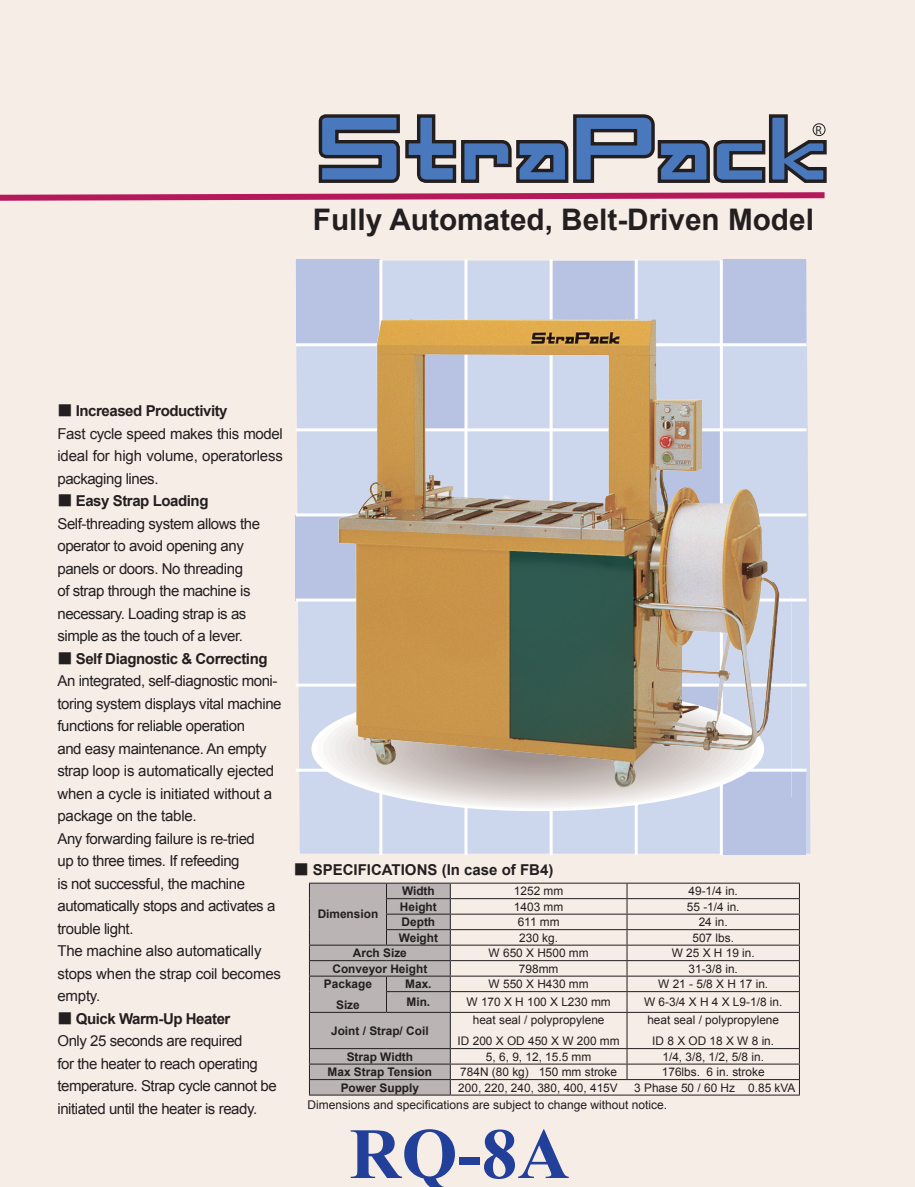
<style>
.page{position:relative;width:915px;height:1187px;background:#fff}
.page>*{position:absolute;margin:0;border:0;box-sizing:border-box;transform-origin:0 0}
.t1{font:700 72px "Times New Roman";color:#223f99}
.t2{font:700 29.7px "Arial";color:#231f20}
.t3{font:15px/22.5px "Arial";letter-spacing:-.03em;color:#231f20}
.t4{font:700 15px "Arial";color:#231f20}
.t5{font:12px "Arial";color:#231f20}
.t6{font:11.85px/20.7px "Arial";color:#231f20;text-align:center}
.t7{font:700 11.85px/20.7px "Arial";color:#231f20;text-align:center}
.t8{font:11.7px "Myriad Pro";color:#231f20}
.s1{font-family:"Koz Min Pro"}
.s2{font-weight:700}
.s3{font-family:"Koz Min Pro";font-weight:400}
</style>
<div class="page">
<div style="left:0;top:0;width:914px;height:1186px;background:#f6ede6"></div>
<svg style="left:0;top:114px;width:827px;height:87px"></svg>
<div style="left:812px;top:123px;width:13px;height:13px;border:1px solid #231f20;border-radius:50%"></div>
<svg style="left:296px;top:260px;width:514px;height:593px;background:#d0d8ec"></svg>
<div style="left:296px;top:259px;width:85px;height:85px;background:#b8c2e2"></div>
<div style="left:551px;top:261px;width:84px;height:85px;background:#b8c2e2"></div>
<div style="left:721px;top:770px;width:84px;height:84px;background:#b8c2e2"></div>
<div style="left:721px;top:259px;width:84px;height:85px;background:#b8c2e2"></div>
<div style="left:295px;top:515px;width:85px;height:85px;background:#b8c2e2"></div>
<hr style="left:296px;top:343px;width:510px;height:3px;background:#fff">
<hr style="left:296px;top:428px;width:510px;height:3px;background:#fff">
<hr style="left:296px;top:513px;width:510px;height:3px;background:#fff">
<hr style="left:296px;top:598px;width:510px;height:3px;background:#fff">
<hr style="left:296px;top:683px;width:510px;height:3px;background:#fff">
<hr style="left:296px;top:768px;width:510px;height:3px;background:#fff">
<hr style="left:379px;top:259px;width:3px;height:596px;background:#fff">
<hr style="left:464px;top:259px;width:3px;height:596px;background:#fff">
<hr style="left:549px;top:259px;width:3px;height:596px;background:#fff">
<hr style="left:634px;top:259px;width:3px;height:596px;background:#fff">
<hr style="left:719px;top:259px;width:3px;height:596px;background:#fff">
<img style="left:331px;top:307px;width:460px;height:489px">
<hr style="left:309px;top:882px;width:77px;height:1px;background:#231f20">
<hr style="left:386px;top:882px;width:64px;height:1px;background:#231f20">
<hr style="left:450px;top:882px;width:176px;height:1px;background:#231f20">
<hr style="left:626px;top:882px;width:173px;height:1px;background:#231f20">
<hr style="left:450px;top:898px;width:176px;height:1px;background:#231f20">
<hr style="left:626px;top:898px;width:173px;height:1px;background:#231f20">
<hr style="left:450px;top:913px;width:176px;height:1px;background:#231f20">
<hr style="left:626px;top:913px;width:173px;height:1px;background:#231f20">
<hr style="left:450px;top:929px;width:176px;height:1px;background:#231f20">
<hr style="left:626px;top:929px;width:173px;height:1px;background:#231f20">
<hr style="left:450px;top:944px;width:176px;height:1px;background:#231f20">
<hr style="left:626px;top:944px;width:173px;height:1px;background:#231f20">
<hr style="left:450px;top:960px;width:176px;height:1px;background:#231f20">
<hr style="left:626px;top:960px;width:173px;height:1px;background:#231f20">
<hr style="left:450px;top:975px;width:176px;height:1px;background:#231f20">
<hr style="left:626px;top:975px;width:173px;height:1px;background:#231f20">
<hr style="left:450px;top:991px;width:176px;height:1px;background:#231f20">
<hr style="left:626px;top:991px;width:173px;height:1px;background:#231f20">
<svg style="left:626px;top:883px;width:1px;height:128px"></svg>
<svg style="left:798px;top:883px;width:1px;height:128px"></svg>
<hr style="left:450px;top:1011px;width:176px;height:1px;background:#231f20">
<hr style="left:626px;top:1011px;width:173px;height:1px;background:#231f20">
<hr style="left:626px;top:1012px;width:1px;height:36px;background:#231f20">
<hr style="left:798px;top:1012px;width:1px;height:36px;background:#231f20">
<hr style="left:450px;top:1048px;width:176px;height:1px;background:#231f20">
<hr style="left:626px;top:1048px;width:173px;height:1px;background:#231f20">
<hr style="left:450px;top:1063px;width:176px;height:1px;background:#231f20">
<hr style="left:626px;top:1063px;width:173px;height:1px;background:#231f20">
<svg style="left:626px;top:1048px;width:1px;height:31px"></svg>
<hr style="left:450px;top:1079px;width:176px;height:1px;background:#231f20">
<svg style="left:309px;top:883px;width:141px;height:211px;background:#b1acab"></svg>
<hr style="left:626px;top:1079px;width:173px;height:1px;background:#231f20">
<svg style="left:798px;top:1048px;width:1px;height:46px"></svg>
<hr style="left:309px;top:1094px;width:77px;height:1px;background:#231f20">
<hr style="left:386px;top:1094px;width:64px;height:1px;background:#231f20">
<hr style="left:450px;top:1094px;width:176px;height:1px;background:#231f20">
<hr style="left:626px;top:1094px;width:173px;height:1px;background:#231f20">
<p class="t8" style="left:815px;top:123px;width:8px">R</p>
<h2 class="t2" style="left:313px;top:200px;width:502px">Fully Automated, Belt-Driven Model</h2>
<p class="t3" style="left:57px;top:400px;width:227px"><span class="s1">■</span> <span class="s2">Increased Productivity<br></span>Fast cycle speed makes this model ideal for high volume, operatorless packaging lines.</p>
<p class="t3" style="left:57px;top:490px;width:204px"><span class="s1">■</span> <span class="s2">Easy Strap Loading<br></span>Self-threading system allows the operator to avoid opening any panels or doors. No threading<br>of strap through the machine is necessary. Loading strap is as simple as the touch of a lever.</p>
<p class="t3" style="left:57px;top:647px;width:226px"><span class="s1">■</span> <span class="s2">Self Diagnostic &amp; Correcting<br></span>An integrated, self-diagnostic moni&shy;toring system displays vital machine functions for reliable operation<br>and easy maintenance. An empty strap loop is automatically ejected when a cycle is initiated without a package on the table.<br>Any forwarding failure is re-tried<br>up to three times. If refeeding<br>is not successful, the machine automatically stops and activates a trouble light.<br>The machine also automatically stops when the strap coil becomes empty.</p>
<p class="t3" style="left:57px;top:1007px;width:221px"><span class="s1">■</span> <span class="s2">Quick Warm-Up Heater<br></span>Only 25 seconds are required<br>for the heater to reach operating temperature. Strap cycle cannot be initiated until the heater is ready.</p>
<p class="t4" style="left:294px;top:859px;width:261px"><span class="s3">■</span> SPECIFICATIONS (In case of FB4)</p>
<p class="t7" style="left:402px;top:880px;width:34px">Width</p>
<p class="t6" style="left:514px;top:880px;width:51px">1252 mm</p>
<p class="t6" style="left:688px;top:880px;width:51px">49-1/4 in.</p>
<p class="t7" style="left:400px;top:896px;width:38px">Height</p>
<p class="t6" style="left:513px;top:896px;width:51px">1403 mm</p>
<p class="t6" style="left:686px;top:896px;width:54px">55 -1/4 in.</p>
<p class="t7" style="left:401px;top:911px;width:35px">Depth</p>
<p class="t6" style="left:517px;top:911px;width:43px">611 mm</p>
<p class="t6" style="left:698px;top:911px;width:30px">24 in.</p>
<p class="t7" style="left:398px;top:927px;width:41px">Weight</p>
<p class="t6" style="left:519px;top:927px;width:40px">230 kg.</p>
<p class="t6" style="left:692px;top:927px;width:43px">507 lbs.</p>
<p class="t7" style="left:353px;top:942px;width:55px">Arch Size</p>
<p class="t6" style="left:488px;top:942px;width:102px">W 650 X H500 mm</p>
<p class="t6" style="left:671px;top:942px;width:84px">W 25 X H 19 in.</p>
<p class="t7" style="left:332px;top:958px;width:96px">Conveyor Height</p>
<p class="t6" style="left:518px;top:958px;width:41px">798mm</p>
<p class="t6" style="left:688px;top:958px;width:51px">31-3/8 in.</p>
<p class="t7" style="left:324px;top:973px;width:50px">Package<br>Size</p>
<p class="t7" style="left:405px;top:973px;width:28px">Max.</p>
<p class="t6" style="left:488px;top:973px;width:102px">W 550 X H430 mm</p>
<p class="t6" style="left:658px;top:973px;width:111px">W 21 - 5/8 X H 17 in.</p>
<p class="t7" style="left:317px;top:904px;width:62px">Dimension</p>
<p class="t7" style="left:406px;top:991px;width:25px">Min.</p>
<p class="t6" style="left:466px;top:991px;width:146px">W 170 X H 100 X L230 mm</p>
<p class="t6" style="left:643px;top:991px;width:140px">W 6-3/4 X H 4 X L9-1/8 in.</p>
<p class="t7" style="left:331px;top:1020px;width:99px">Joint / Strap/ Coil</p>
<p class="t6" style="left:457px;top:1009px;width:163px">heat seal / polypropylene<br>ID 200 X OD 450 X W 200 mm</p>
<p class="t6" style="left:647px;top:1009px;width:133px">heat seal / polypropylene<br>ID 8 X OD 18 X W 8 in.</p>
<p class="t7" style="left:346px;top:1046px;width:68px">Strap Width</p>
<p class="t6" style="left:486px;top:1046px;width:107px">5, 6, 9, 12, 15.5 mm</p>
<p class="t6" style="left:662px;top:1046px;width:103px">1/4, 3/8, 1/2, 5/8 in.</p>
<p class="t7" style="left:327px;top:1061px;width:106px">Max Strap Tension</p>
<p class="t6" style="left:460px;top:1061px;width:158px">784N (80 kg) 150 mm stroke</p>
<p class="t6" style="left:661px;top:1061px;width:104px">176lbs. 6 in. stroke</p>
<p class="t7" style="left:340px;top:1077px;width:80px">Power Supply</p>
<p class="t6" style="left:458px;top:1076px;width:161px">200, 220, 240, 380, 400, 415V</p>
<p class="t6" style="left:634px;top:1076px;width:163px">3 Phase 50 / 60 Hz 0.85 kVA</p>
<p class="t5" style="left:307px;top:1096px;width:361px">Dimensions and specifications are subject to change without notice.</p>
<h1 class="t1" style="left:349px;top:1103px;width:221px">RQ-8A</h1>
</div>
